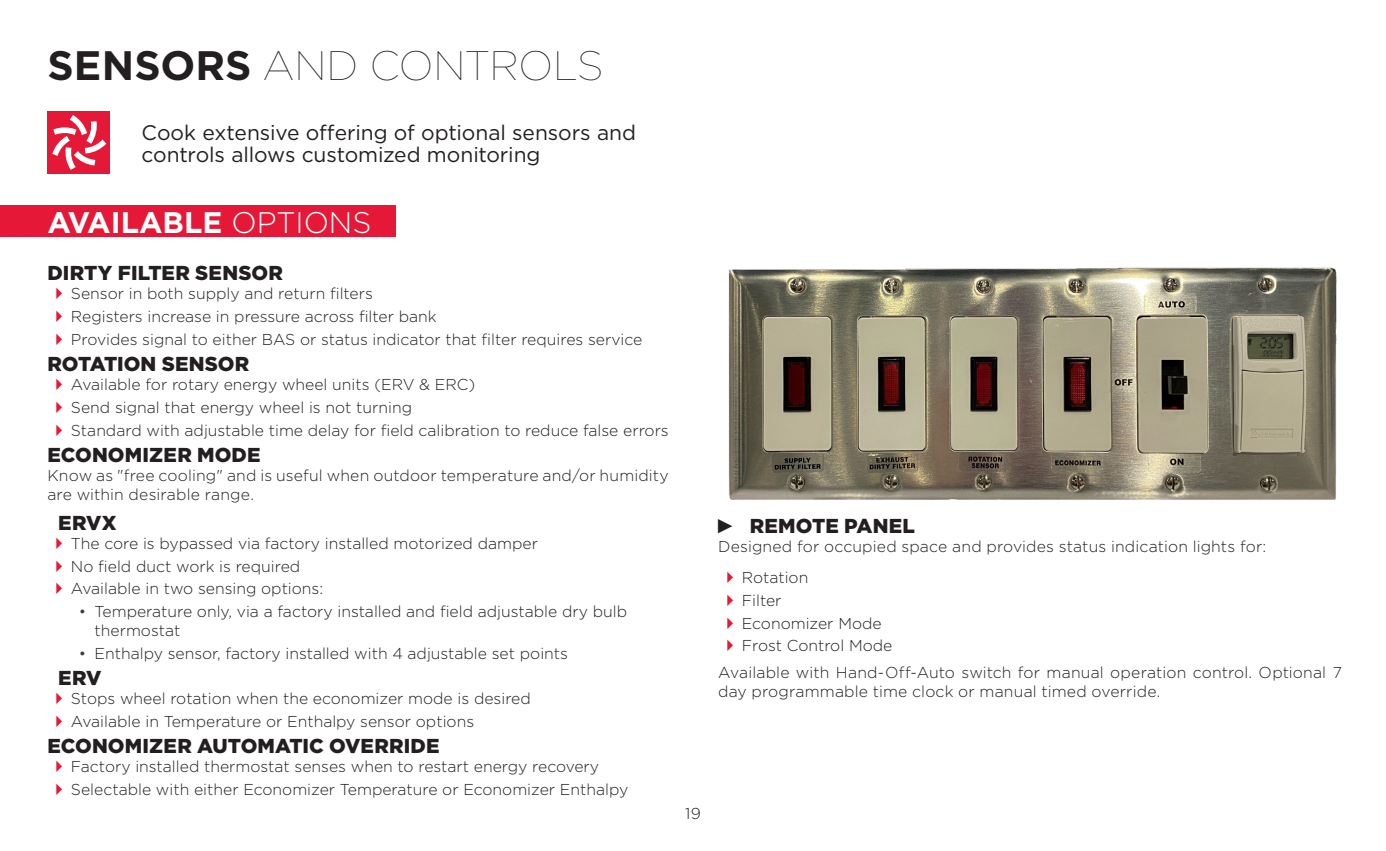
<style>
.page{position:relative;width:1386px;height:851px;background:#fff}
.page>*{position:absolute;margin:0;border:0;box-sizing:border-box;transform-origin:0 0}
.t1{font:100 41.12px "Gotham";color:#231f20}
.t2{font:700 29.75px "Gotham";color:#fff}
.t3{font:21px/22.8px "Gotham";letter-spacing:-.005em;color:#231f20}
.t4{font:900 20.12px "Gotham";letter-spacing:.005em;color:#231f20}
.t5{font:300 15.75px/22.9px "Gotham";color:#231f20}
.s1{font-weight:700}
.s2{font-weight:300}
.s3{color:#3e3e3f}
.s4{font-family:"Arial Narrow";font-weight:700}
</style>
<div class="page">
<div style="left:0;top:205px;width:396px;height:32px;background:#e51937"></div>
<div style="left:47px;top:111px;width:63px;height:63px;background:#e51937"></div>
<svg style="left:52px;top:115px;width:54px;height:55px"></svg>
<img style="left:728px;top:267px;width:609px;height:233px">
<h1 class="t1" style="left:47px;top:40px;width:558px"><span class="s1">SENSORS</span> AND CONTROLS</h1>
<h3 class="t3" style="left:142px;top:120px;width:496px">Cook extensive offering of optional sensors and controls allows customized monitoring</h3>
<h2 class="t2" style="left:47px;top:202px;width:326px">AVAILABLE <span class="s2">OPTIONS</span></h2>
<p class="t4" style="left:47px;top:259px;width:237px">DIRTY FILTER SENSOR</p>
<p class="t5" style="left:71px;top:282px;width:573px">Sensor in both supply and return filters<br>Registers increase in pressure across filter bank<br>Provides signal to either BAS or status indicator that filter requires service</p>
<p class="t4" style="left:47px;top:350px;width:203px">ROTATION SENSOR</p>
<p class="t5" style="left:71px;top:372px;width:599px">Available for rotary energy wheel units (ERV &amp; ERC)<br>Send signal that energy wheel is not turning<br>Standard with adjustable time delay for field calibration to reduce false errors</p>
<p class="t4" style="left:47px;top:441px;width:215px">ECONOMIZER MODE</p>
<p class="t5" style="left:47px;top:465px;width:623px;line-height:18.9px">Know as "free cooling" and is useful when outdoor temperature and/or humidity are within desirable range.</p>
<p class="t4" style="left:58px;top:509px;width:60px">ERVX</p>
<p class="t5" style="left:71px;top:531px;width:468px">The core is bypassed via factory installed motorized damper<br>No field duct work is required<br>Available in two sensing options:</p>
<p class="t5" style="left:95px;top:602px;width:534px;line-height:18.9px;text-indent:-16px"><span class="s3">•</span> Temperature only, via a factory installed and field adjustable dry bulb thermostat</p>
<p class="t5" style="left:79px;top:641px;width:491px"><span class="s3">•</span> Enthalpy sensor, factory installed with 4 adjustable set points</p>
<p class="t4" style="left:58px;top:664px;width:45px">ERV</p>
<p class="t5" style="left:71px;top:686px;width:461px">Stops wheel rotation when the economizer mode is desired<br>Available in Temperature or Enthalpy sensor options</p>
<p class="t4" style="left:47px;top:732px;width:394px">ECONOMIZER AUTOMATIC OVERRIDE</p>
<p class="t5" style="left:71px;top:754px;width:559px">Factory installed thermostat senses when to restart energy recovery<br>Selectable with either Economizer Temperature or Economizer Enthalpy</p>
<p class="t5" style="left:685px;top:801px;width:17px">19</p>
<p class="t4" style="left:718px;top:512px;width:198px"><span class="s4">►</span> REMOTE PANEL</p>
<p class="t5" style="left:742px;top:530px;width:526px;line-height:30.8px;text-indent:-24px">Designed for occupied space and provides status indication lights for:<br>Rotation</p>
<p class="t5" style="left:742px;top:588px;width:152px">Filter<br>Economizer Mode<br>Frost Control Mode</p>
<p class="t5" style="left:718px;top:662px;width:625px;line-height:18.9px">Available with Hand-Off-Auto switch for manual operation control. Optional 7 day programmable time clock or manual timed override.</p>
</div>
